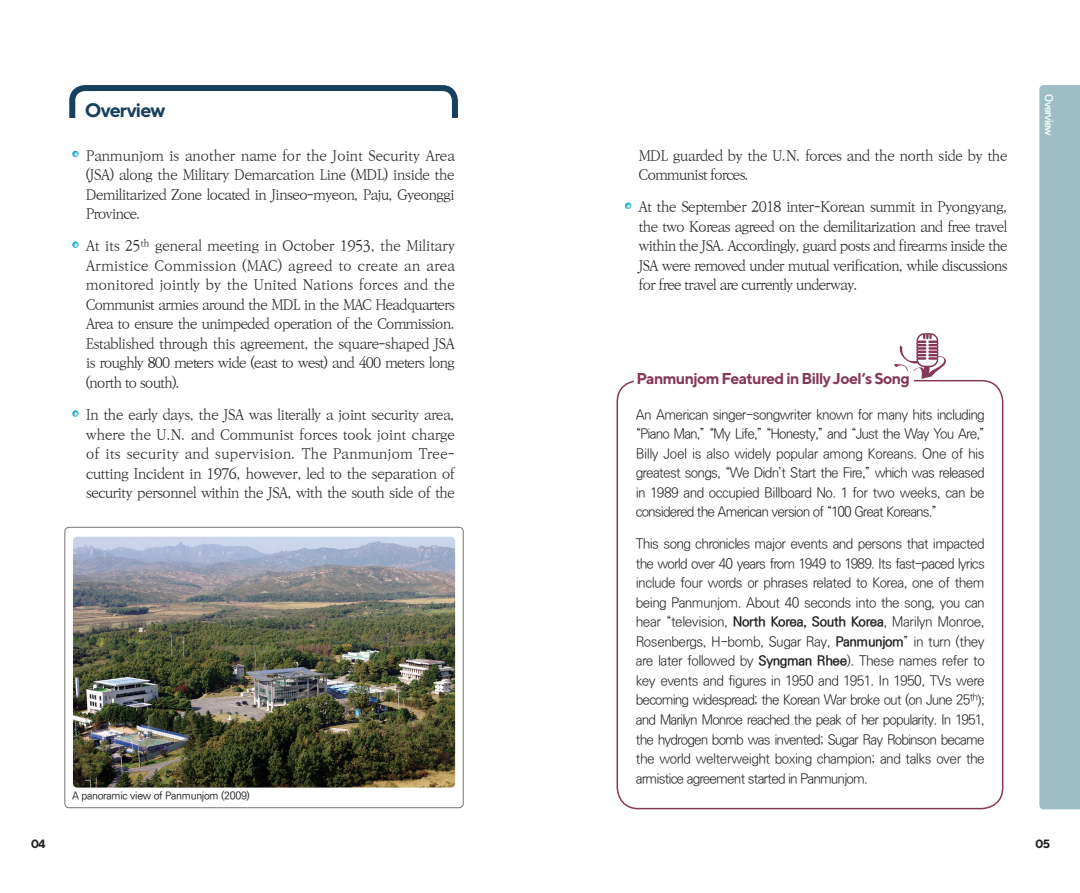
<style>
.page{position:relative;width:1080px;height:893px;background:#fff}
.page>*{position:absolute;margin:0;border:0;box-sizing:border-box;transform-origin:0 0}
.t1{font:700 19.5px "TT Norms";letter-spacing:-.05em;color:#15405e}
.t2{font:700 15.75px "TT Norms";letter-spacing:-.04em;color:#863757}
.t3{font:300 14.25px/19.5px "Ko Pub Batang";letter-spacing:-.07em;color:#231f20;text-align:justify}
.t4{font:300 14.25px/19.5px "Ko Pub Batang";letter-spacing:-.05em;color:#231f20}
.t5{font:300 13.5px/19.5px "Ko Pub Dotum";letter-spacing:-.065em;color:#231f20;text-align:justify}
.t6{font:700 12px "TT Norms";color:#231f20}
.t7{font:500 10.5px "Ko Pub Dotum";letter-spacing:-.03em;color:#231f20}
.t8{font:700 10.5px "Ko Pub Dotum";letter-spacing:-.05em;color:#fff}
.s1{font-weight:700}
</style>
<div class="page">
<div style="left:1039px;top:85px;width:41px;height:724px;background:#9ebec5"></div>
<svg style="left:894px;top:333px;width:53px;height:47px"></svg>
<div style="left:617px;top:380px;width:386px;height:429px;border:2px solid #863757;border-radius:21px"></div>
<div style="left:634px;top:371px;width:279px;height:26px;background:#fff"></div>
<svg style="left:625px;top:203px;width:6px;height:6px"></svg>
<svg style="left:72px;top:151px;width:7px;height:6px"></svg>
<svg style="left:72px;top:242px;width:7px;height:6px"></svg>
<svg style="left:72px;top:410px;width:7px;height:7px"></svg>
<div style="left:65px;top:527px;width:398px;height:281px;border:1px solid #737477;border-radius:4px"></div>
<img style="left:73px;top:537px;width:382px;height:251px">
<div style="left:69px;top:85px;width:389px;height:48px;border:6px solid #15405e;border-radius:13px"></div>
<div style="left:65px;top:118px;width:398px;height:21px;background:#fff"></div>
<h1 class="t1" style="left:85px;top:98px;width:82px">Overview</h1>
<p class="t3" style="left:86px;top:146px;width:371px">Panmunjom is another name for the Joint Security Area (JSA) along the Military Demarcation Line (MDL) inside the Demilitarized Zone located in Jinseo-myeon, Paju, Gyeonggi Province.</p>
<p class="t3" style="left:86px;top:237px;width:371px">At its 25<sup>th</sup> general meeting in October 1953, the Military Armistice Commission (MAC) agreed to create an area monitored jointly by the United Nations forces and the Communist armies around the MDL in the MAC Headquarters Area to ensure the unimpeded operation of the Commission.<br>Established through this agreement, the square-shaped JSA is roughly 800 meters wide (east to west) and 400 meters long (north to south).</p>
<p class="t3" style="left:86px;top:406px;width:371px">In the early days, the JSA was literally a joint security area, where the U.N. and Communist forces took joint charge of its security and supervision. The Panmunjom Tree&shy;cutting Incident in 1976, however, led to the separation of security personnel within the JSA, with the south side of the</p>
<p class="t7" style="left:72px;top:791px;width:179px">A panoramic view of Panmunjom (2009)</p>
<p class="t4" style="left:639px;top:146px;width:371px">MDL guarded by the U.N. forces and the north side by the<br>Communist forces.</p>
<p class="t3" style="left:639px;top:198px;width:371px">At the September 2018 inter-Korean summit in Pyongyang, the two Koreas agreed on the demilitarization and free travel within the JSA. Accordingly, guard posts and firearms inside the JSA were removed under mutual verification, while discussions for free travel are currently underway.</p>
<p class="t2" style="left:636px;top:369px;width:275px">Panmunjom Featured in Billy Joel’s Song</p>
<p class="t5" style="left:636px;top:405px;width:351px">An American singer-songwriter known for many hits including “Piano Man,” “My Life,” “Honesty,” and “Just the Way You Are,” Billy Joel is also widely popular among Koreans. One of his greatest songs, “We Didn’t Start the Fire,” which was released in 1989 and occupied Billboard No. 1 for two weeks, can be considered the American version of “100 Great Koreans.”</p>
<p class="t5" style="left:636px;top:535px;width:351px">This song chronicles major events and persons that impacted the world over 40 years from 1949 to 1989. Its fast-paced lyrics include four words or phrases related to Korea, one of them being Panmunjom. About 40 seconds into the song, you can hear “television, <span class="s1">North Korea, South Korea</span>, Marilyn Monroe, Rosenbergs, H-bomb, Sugar Ray, <span class="s1">Panmunjom</span>” in turn (they are later followed by <span class="s1">Syngman Rhee</span>). These names refer to key events and figures in 1950 and 1951. In 1950, TVs were becoming widespread; the Korean War broke out (on June 25<sup>th</sup>); and Marilyn Monroe reached the peak of her popularity. In 1951, the hydrogen bomb was invented; Sugar Ray Robinson became the world welterweight boxing champion; and talks over the armistice agreement started in Panmunjom.</p>
<p class="t8" style="left:1054px;top:94px;width:43px;rotate:90deg">Overview</p>
<p class="t6" style="left:31px;top:836px;width:16px">04</p>
<p class="t6" style="left:1035px;top:836px;width:16px">05</p>
</div>
